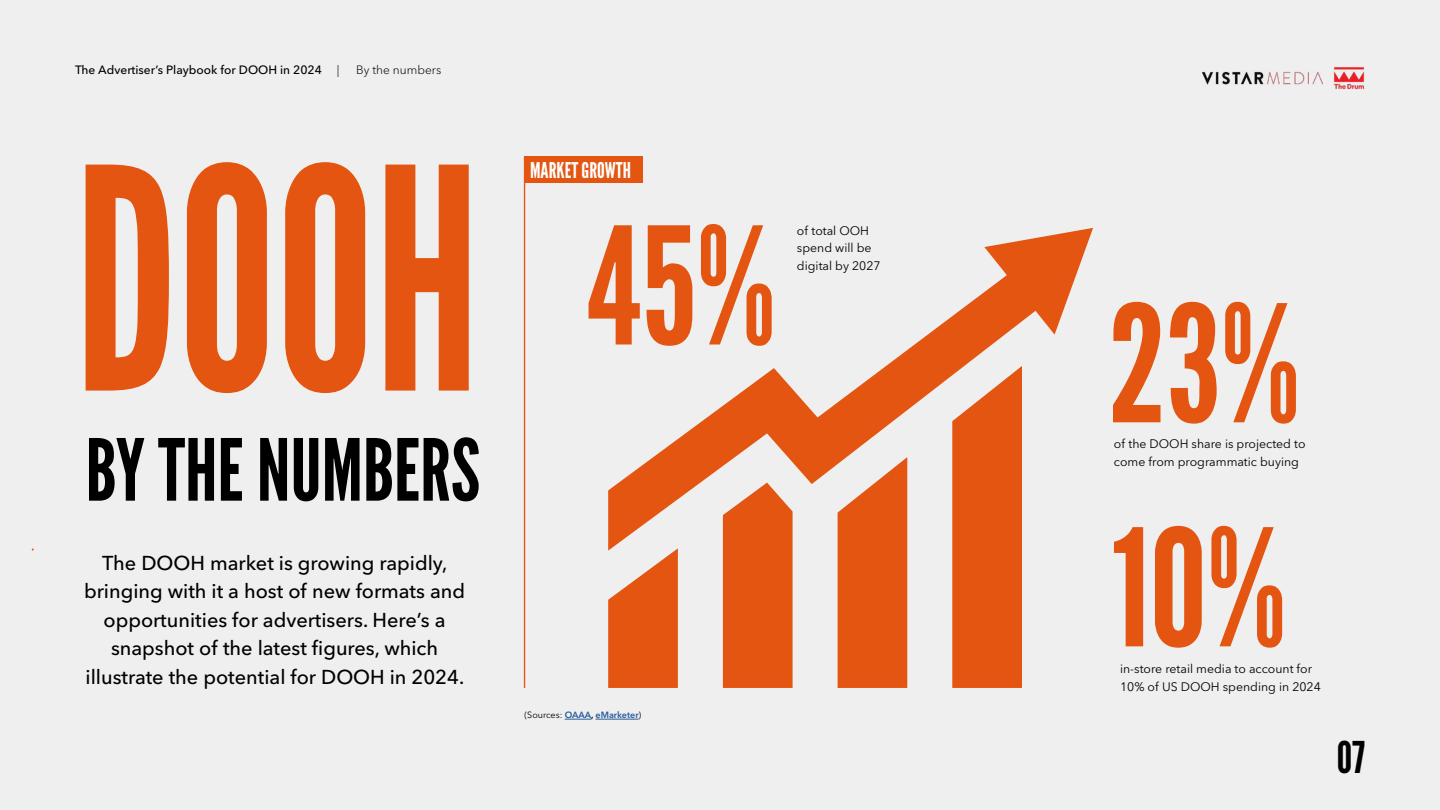
<style>
.page{position:relative;width:1440px;height:810px;background:#fff}
.page>*{position:absolute;margin:0;border:0;box-sizing:border-box;transform-origin:0 0}
.t1{font:307.42px "League Gothic";color:#e35510;scale:.9 1}
.t2{font:162.15px "League Gothic";color:#e35510}
.t3{font:85.28px "League Gothic";color:#000}
.t4{font:43.65px "League Gothic";color:#000}
.t5{font:21.67px "League Gothic";color:#fff}
.t6{font:500 19.95px/28.7px "Avenir Next LT Pro";color:#000;text-align:center}
.t7{font:12.3px/17.7px "Avenir Next LT Pro";color:#000}
.t8{font:500 12px "Avenir Next LT Pro";color:#000}
.t9{font:300 12px "Avenir Next LT Pro";color:#000}
.t10{font:600 9px "Avenir Next LT Pro";color:#275b9b}
.s1{font-weight:400;color:#000}
.s2{color:#000}
</style>
<div class="page">
<div style="left:0;top:0;width:1440px;height:796px;background:#efefef"></div>
<hr style="left:524px;top:157px;width:1px;height:531px;background:#e35510">
<div style="left:525px;top:157px;width:118px;height:26px;background:#e35510"></div>
<svg style="left:608px;top:228px;width:485px;height:323px"></svg>
<svg style="left:608px;top:548px;width:70px;height:140px"></svg>
<svg style="left:723px;top:483px;width:70px;height:205px;background:#e36121"></svg>
<svg style="left:838px;top:457px;width:69px;height:231px;background:#e4672b"></svg>
<svg style="left:952px;top:366px;width:70px;height:322px;background:#e46527"></svg>
<svg style="left:565px;top:719px;width:26px;height:1px"></svg>
<hr style="left:596px;top:719px;width:43px;height:1px;background:#275b9b">
<img style="left:1334px;top:67px;width:31px;height:23px">
<img style="left:1203px;top:71px;width:120px;height:14px">
<p class="t8" style="left:75px;top:63px;width:248px">The Advertiser’s Playbook for DOOH in 2024</p>
<p class="t9" style="left:337px;top:63px;width:4px">|</p>
<p class="t9" style="left:356px;top:63px;width:86px">By the numbers</p>
<h1 class="t1" style="left:74px;top:98px;width:452px">DOOH</h1>
<h3 class="t3" style="left:86px;top:419px;width:396px">BY THE NUMBERS</h3>
<p class="t6" style="left:84px;top:548px;width:383px">The DOOH market is growing rapidly, bringing with it a host of new formats and opportunities for advertisers. Here’s a snapshot of the latest figures, which illustrate the potential for DOOH in 2024.</p>
<p class="t5" style="left:530px;top:157px;width:102px">MARKET GROWTH</p>
<h2 class="t2" style="left:587px;top:190px;width:191px">45%</h2>
<p class="t7" style="left:797px;top:222px;width:85px">of total OOH spend will be digital by 2027</p>
<p class="t10" style="left:525px;top:710px;width:118px"><span class="s1">(Sources:</span> OAAA<span class="s2">,</span> eMarketer<span class="s1">)</span></p>
<h2 class="t2" style="left:1109px;top:268px;width:193px">23%</h2>
<p class="t7" style="left:1114px;top:435px;width:193px">of the DOOH share is projected to come from programmatic buying</p>
<h2 class="t2" style="left:1112px;top:492px;width:176px">10%</h2>
<p class="t7" style="left:1120px;top:660px;width:202px">in-store retail media to account for<br>10% of US DOOH spending in 2024</p>
<h3 class="t4" style="left:1337px;top:731px;width:30px">07</h3>
</div>
